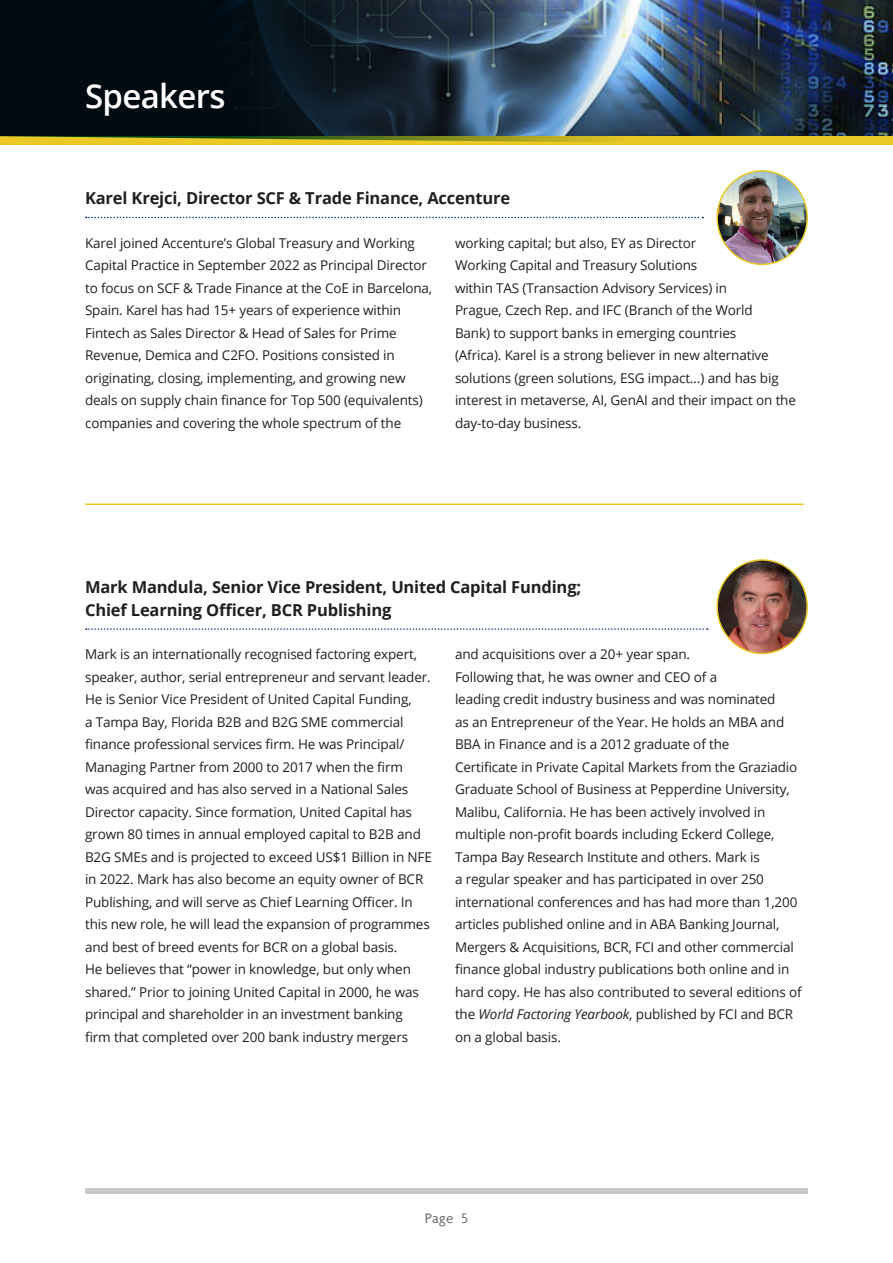
<style>
.page{position:relative;width:893px;height:1263px;background:#fff}
.page>*{position:absolute;margin:0;border:0;box-sizing:border-box;transform-origin:0 0}
.agendaspeaker{font:600 33px "Open Sans";letter-spacing:-.02em;color:#fff}
.t1{font:700 16.5px/22.5px "Open Sans";letter-spacing:-.01em;color:#231f20}
.t2{font:15px "Agenda";color:#6c6d70}
.t3{font:13.5px/22.5px "Open Sans";letter-spacing:-.01em;color:#231f20}
.s1{font-style:italic}
</style>
<div class="page">
<img style="left:838px;top:0;width:55px;height:136px">
<div style="left:85px;top:1188px;width:723px;height:6px;background:#c8c9c9"></div>
<div style="left:0;top:136px;width:893px;height:9px;background:#eac926"></div>
<img style="left:0;top:0;width:838px;height:142px">
<svg style="left:86px;top:217px;width:617px;height:1px"></svg>
<img style="left:719px;top:171px;width:88px;height:93px">
<div style="left:716px;top:170px;width:92px;height:95px;border:2px solid #eac926;border-radius:50%"></div>
<hr style="left:85px;top:503px;width:719px;height:2px;background:#eac926">
<svg style="left:86px;top:628px;width:622px;height:2px"></svg>
<img style="left:719px;top:560px;width:88px;height:93px">
<div style="left:716px;top:559px;width:92px;height:95px;border:2px solid #eac926;border-radius:50%"></div>
<p class="agendaspeaker" style="left:85px;top:73px;width:142px">Speakers</p>
<p class="t1" style="left:85px;top:186px;width:427px">Karel Krejci, Director SCF &amp; Trade Finance, Accenture</p>
<p class="t3" style="left:85px;top:231px;width:349px">Karel joined Accenture’s Global Treasury and Working Capital Practice in September 2022 as Principal Director to focus on SCF &amp; Trade Finance at the CoE in Barcelona, Spain. Karel has had 15+ years of experience within Fintech as Sales Director &amp; Head of Sales for Prime Revenue, Demica and C2FO. Positions consisted in originating, closing, implementing, and growing new deals on supply chain finance for Top 500 (equivalents) companies and covering the whole spectrum of the</p>
<p class="t3" style="left:455px;top:231px;width:343px">working capital; but also, EY as Director<br>Working Capital and Treasury Solutions<br>within TAS (Transaction Advisory Services) in<br>Prague, Czech Rep. and IFC (Branch of the World<br>Bank) to support banks in emerging countries<br>(Africa). Karel is a strong believer in new alternative solutions (green solutions, ESG impact…) and has big interest in metaverse, AI, GenAI and their impact on the day-to-day business.</p>
<p class="t1" style="left:85px;top:575px;width:498px">Mark Mandula, Senior Vice President, United Capital Funding;<br>Chief Learning Officer, BCR Publishing</p>
<p class="t3" style="left:85px;top:643px;width:348px">Mark is an internationally recognised factoring expert, speaker, author, serial entrepreneur and servant leader.<br>He is Senior Vice President of United Capital Funding,<br>a Tampa Bay, Florida B2B and B2G SME commercial finance professional services firm. He was Principal/ Managing Partner from 2000 to 2017 when the firm<br>was acquired and has also served in a National Sales Director capacity. Since formation, United Capital has grown 80 times in annual employed capital to B2B and B2G SMEs and is projected to exceed US$1 Billion in NFE in 2022. Mark has also become an equity owner of BCR Publishing, and will serve as Chief Learning Officer. In this new role, he will lead the expansion of programmes and best of breed events for BCR on a global basis.<br>He believes that “power in knowledge, but only when shared.” Prior to joining United Capital in 2000, he was principal and shareholder in an investment banking firm that completed over 200 bank industry mergers</p>
<p class="t3" style="left:455px;top:643px;width:348px">and acquisitions over a 20+ year span.<br>Following that, he was owner and CEO of a<br>leading credit industry business and was nominated<br>as an Entrepreneur of the Year. He holds an MBA and BBA in Finance and is a 2012 graduate of the<br>Certificate in Private Capital Markets from the Graziadio Graduate School of Business at Pepperdine University, Malibu, California. He has been actively involved in multiple non-profit boards including Eckerd College, Tampa Bay Research Institute and others. Mark is<br>a regular speaker and has participated in over 250 international conferences and has had more than 1,200 articles published online and in ABA Banking Journal, Mergers &amp; Acquisitions, BCR, FCI and other commercial finance global industry publications both online and in hard copy. He has also contributed to several editions of the <span class="s1">World Factoring Yearbook</span>, published by FCI and BCR on a global basis.</p>
<p class="t2" style="left:425px;top:1210px;width:45px">Page 5</p>
</div>
